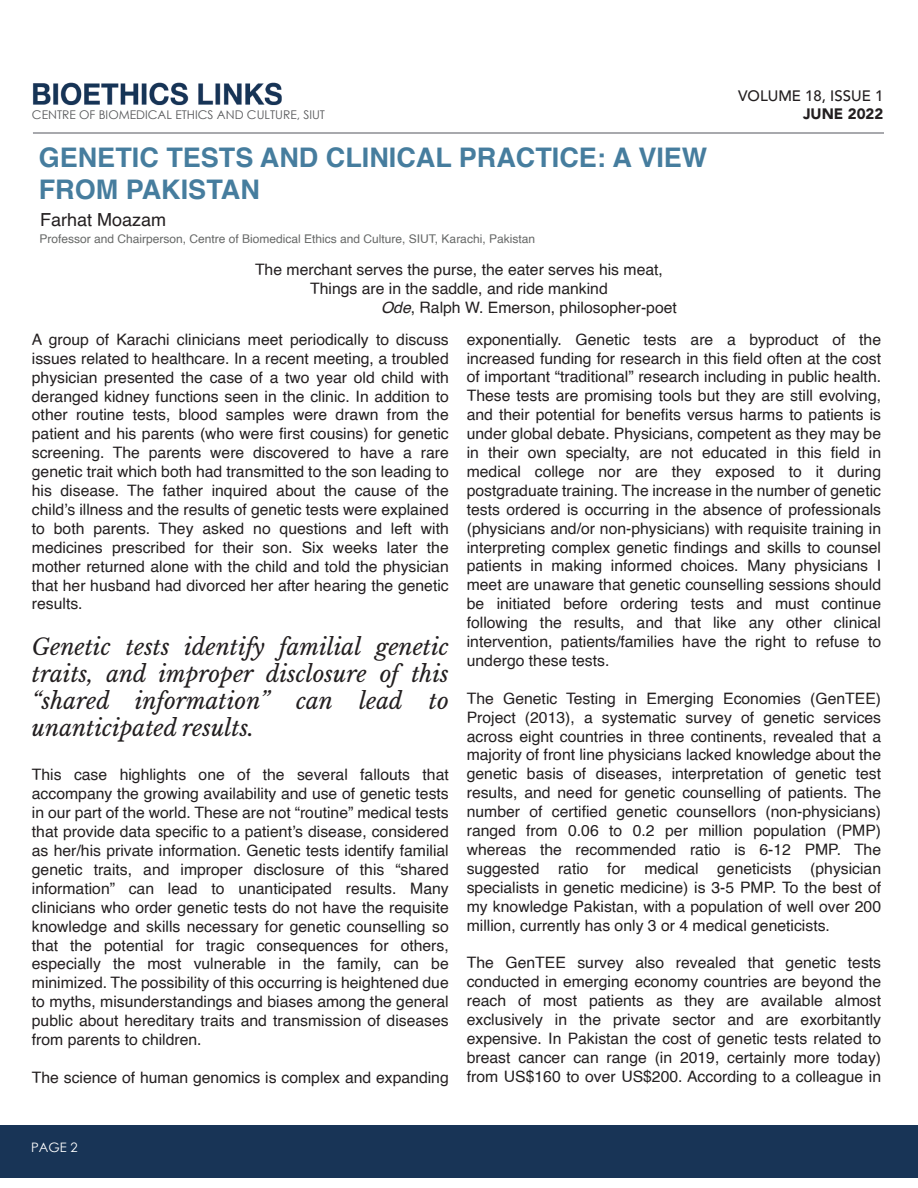
<style>
.page{position:relative;width:918px;height:1188px;background:#fff}
.page>*{position:absolute;margin:0;border:0;box-sizing:border-box;transform-origin:0 0}
.t1{font:700 27px/32.4px "Helvetica";color:#467d9e}
.t2{font:italic 22.5px/27px "Libre Baskerville";color:#231f20;text-align:justify}
.t3{font:18px "Helvetica";color:#231f20}
.t4{font:15.75px/18.9px "Helvetica";color:#231f20;text-align:justify}
.t5{font:500 15px "Avenir";color:#231f20}
.t6{font:900 15px "Avenir";color:#231f20}
.t7{font:13.05px "Century Gothic";color:#fff}
.t8{font:12px "Helvetica";color:#666867}
.t9{font:12px "Century Gothic";color:#57585a}
.s1{font-style:italic}
</style>
<div class="page">
<div style="left:0;top:1125px;width:918px;height:52px;background:#183456"></div>
<hr style="left:33px;top:132px;width:850px;height:2px;background:#a8a9ad">
<img style="left:32px;top:82px;width:250px;height:24px">
<p class="t9" style="left:32px;top:110px;width:295px">CENTRE OF BIOMEDICAL ETHICS AND CULTURE, SIUT</p>
<h1 class="t1" style="left:39px;top:144px;width:670px">GENETIC TESTS AND CLINICAL PRACTICE: A VIEW<br>FROM PAKISTAN</h1>
<p class="t3" style="left:40px;top:212px;width:128px">Farhat Moazam</p>
<p class="t8" style="left:40px;top:234px;width:497px">Professor and Chairperson, Centre of Biomedical Ethics and Culture, SIUT, Karachi, Pakistan</p>
<p class="t4" style="left:255px;top:261px;width:409px">The merchant serves the purse, the eater serves his meat,</p>
<p class="t4" style="left:310px;top:280px;width:299px">Things are in the saddle, and ride mankind</p>
<p class="t4" style="left:381px;top:299px;width:297px"><span class="s1">Ode</span>, Ralph W. Emerson, philosopher-poet</p>
<p class="t5" style="left:738px;top:90px;width:147px">VOLUME 18, ISSUE 1</p>
<p class="t6" style="left:803px;top:105px;width:82px">JUNE 2022</p>
<p class="t4" style="left:32px;top:331px;width:418px">A group of Karachi clinicians meet periodically to discuss issues related to healthcare. In a recent meeting, a troubled physician presented the case of a two year old child with deranged kidney functions seen in the clinic. In addition to other routine tests, blood samples were drawn from the patient and his parents (who were first cousins) for genetic screening. The parents were discovered to have a rare genetic trait which both had transmitted to the son leading to his disease. The father inquired about the cause of the child’s illness and the results of genetic tests were explained to both parents. They asked no questions and left with medicines prescribed for their son. Six weeks later the mother returned alone with the child and told the physician that her husband had divorced her after hearing the genetic results.</p>
<h2 class="t2" style="left:32px;top:634px;width:418px">Genetic tests identify familial genetic traits, and improper disclosure of this “shared information” can lead to unanticipated results.</h2>
<p class="t4" style="left:32px;top:767px;width:418px">This case highlights one of the several fallouts that accompany the growing availability and use of genetic tests in our part of the world. These are not “routine” medical tests that provide data specific to a patient’s disease, considered as her/his private information. Genetic tests identify familial genetic traits, and improper disclosure of this “shared information” can lead to unanticipated results. Many clinicians who order genetic tests do not have the requisite knowledge and skills necessary for genetic counselling so that the potential for tragic consequences for others, especially the most vulnerable in the family, can be minimized. The possibility of this occurring is heightened due to myths, misunderstandings and biases among the general public about hereditary traits and transmission of diseases from parents to children.</p>
<p class="t4" style="left:32px;top:1069px;width:418px">The science of human genomics is complex and expanding</p>
<p class="t4" style="left:467px;top:331px;width:416px">exponentially. Genetic tests are a byproduct of the increased funding for research in this field often at the cost of important “traditional” research including in public health.<br>These tests are promising tools but they are still evolving, and their potential for benefits versus harms to patients is under global debate. Physicians, competent as they may be in their own specialty, are not educated in this field in medical college nor are they exposed to it during postgraduate training. The increase in the number of genetic tests ordered is occurring in the absence of professionals (physicians and/or non-physicians) with requisite training in interpreting complex genetic findings and skills to counsel patients in making informed choices. Many physicians I meet are unaware that genetic counselling sessions should be initiated before ordering tests and must continue following the results, and that like any other clinical intervention, patients/families have the right to refuse to undergo these tests.</p>
<p class="t4" style="left:467px;top:690px;width:416px">The Genetic Testing in Emerging Economies (GenTEE)<br>Project (2013), a systematic survey of genetic services across eight countries in three continents, revealed that a majority of front line physicians lacked knowledge about the genetic basis of diseases, interpretation of genetic test results, and need for genetic counselling of patients. The number of certified genetic counsellors (non-physicians) ranged from 0.06 to 0.2 per million population (PMP) whereas the recommended ratio is 6-12 PMP. The suggested ratio for medical geneticists (physician specialists in genetic medicine) is 3-5 PMP. To the best of my knowledge Pakistan, with a population of well over 200 million, currently has only 3 or 4 medical geneticists.</p>
<p class="t4" style="left:467px;top:955px;width:416px">The GenTEE survey also revealed that genetic tests conducted in emerging economy countries are beyond the reach of most patients as they are available almost exclusively in the private sector and are exorbitantly expensive. In Pakistan the cost of genetic tests related to breast cancer can range (in 2019, certainly more today) from US$160 to over US$200. According to a colleague in</p>
<p class="t7" style="left:31px;top:1142px;width:48px">PAGE 2</p>
</div>
